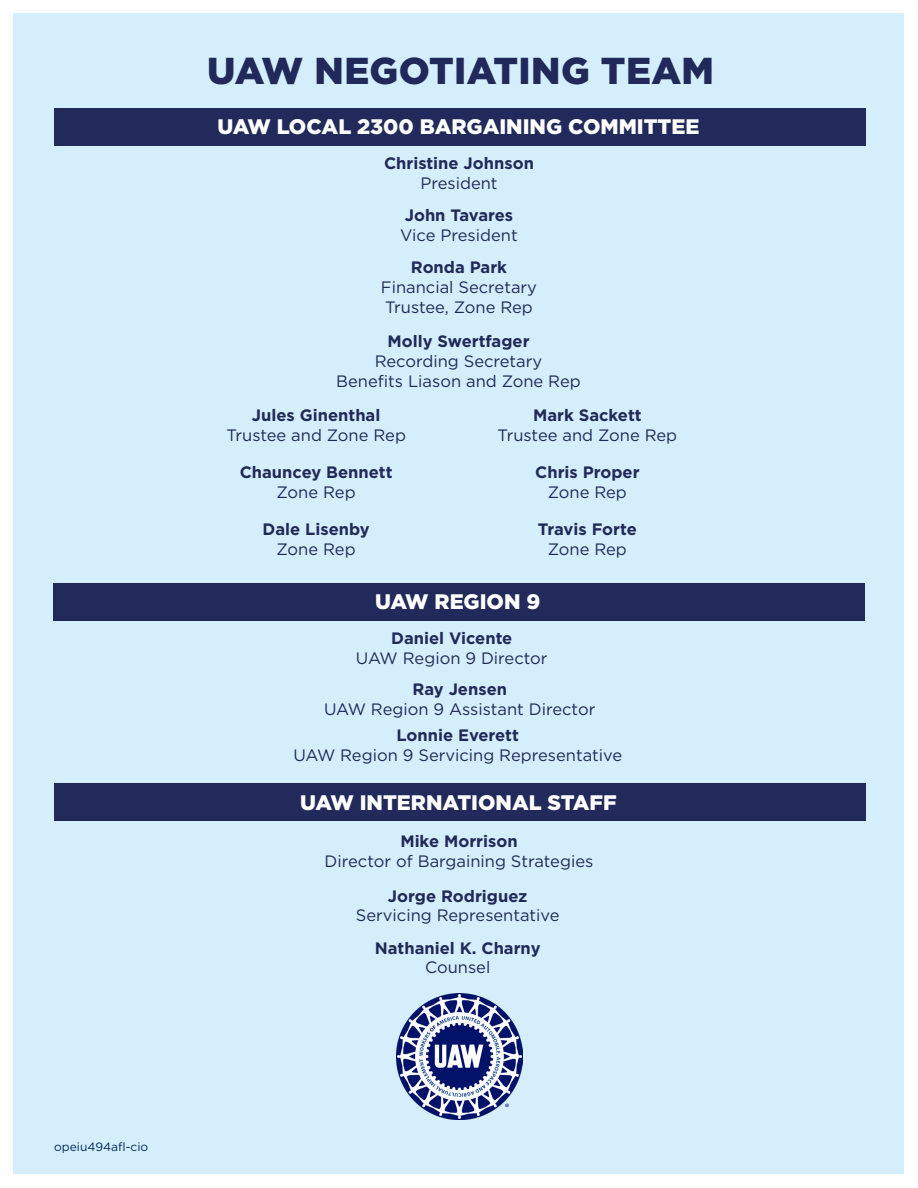
<style>
.page{position:relative;width:918px;height:1188px;background:#fff}
.page>*{position:absolute;margin:0;border:0;box-sizing:border-box;transform-origin:0 0}
.t1{font:900 37.5px "Gotham";letter-spacing:.01em;color:#20295a}
.t2{font:900 21px "Gotham";color:#fff}
.t3{font:16.5px "Gotham";color:#212959}
.t4{font:700 16.5px "Gotham";color:#212959}
.t5{font:12px "Gotham";color:#00295c}
</style>
<div class="page">
<div style="left:14px;top:14px;width:890px;height:1160px;background:#d4eefb"></div>
<div style="left:53px;top:583px;width:812px;height:38px;background:#212a5a"></div>
<div style="left:54px;top:783px;width:811px;height:38px;background:#212a5a"></div>
<div style="left:54px;top:108px;width:811px;height:38px;background:#212a5a"></div>
<img style="left:397px;top:994px;width:126px;height:126px">
<p class="t1" style="left:207px;top:45px;width:508px">UAW NEGOTIATING TEAM</p>
<p class="t2" style="left:217px;top:112px;width:484px">UAW LOCAL 2300 BARGAINING COMMITTEE</p>
<p class="t4" style="left:384px;top:152px;width:151px">Christine Johnson</p>
<p class="t3" style="left:420px;top:172px;width:79px">President</p>
<p class="t4" style="left:405px;top:205px;width:110px">John Tavares</p>
<p class="t3" style="left:400px;top:225px;width:119px">Vice President</p>
<p class="t4" style="left:411px;top:256px;width:98px">Ronda Park</p>
<p class="t3" style="left:381px;top:277px;width:158px">Financial Secretary</p>
<p class="t3" style="left:385px;top:296px;width:149px">Trustee, Zone Rep</p>
<p class="t4" style="left:387px;top:331px;width:144px">Molly Swertfager</p>
<p class="t3" style="left:375px;top:351px;width:169px">Recording Secretary</p>
<p class="t3" style="left:336px;top:371px;width:246px">Benefits Liason and Zone Rep</p>
<p class="t4" style="left:252px;top:404px;width:130px">Jules Ginenthal</p>
<p class="t3" style="left:226px;top:424px;width:181px">Trustee and Zone Rep</p>
<p class="t4" style="left:533px;top:404px;width:110px">Mark Sackett</p>
<p class="t3" style="left:498px;top:424px;width:181px">Trustee and Zone Rep</p>
<p class="t4" style="left:240px;top:461px;width:154px">Chauncey Bennett</p>
<p class="t3" style="left:277px;top:481px;width:81px">Zone Rep</p>
<p class="t4" style="left:263px;top:518px;width:109px">Dale Lisenby</p>
<p class="t3" style="left:277px;top:538px;width:81px">Zone Rep</p>
<p class="t4" style="left:535px;top:461px;width:106px">Chris Proper</p>
<p class="t3" style="left:548px;top:481px;width:81px">Zone Rep</p>
<p class="t4" style="left:538px;top:518px;width:100px">Travis Forte</p>
<p class="t3" style="left:548px;top:538px;width:81px">Zone Rep</p>
<p class="t2" style="left:375px;top:587px;width:167px">UAW REGION 9</p>
<p class="t4" style="left:391px;top:627px;width:123px">Daniel Vicente</p>
<p class="t3" style="left:356px;top:648px;width:193px">UAW Region 9 Director</p>
<p class="t4" style="left:412px;top:679px;width:96px">Ray Jensen</p>
<p class="t3" style="left:324px;top:699px;width:273px">UAW Region 9 Assistant Director</p>
<p class="t4" style="left:397px;top:724px;width:124px">Lonnie Everett</p>
<p class="t3" style="left:293px;top:744px;width:330px">UAW Region 9 Servicing Representative</p>
<p class="t2" style="left:300px;top:788px;width:318px">UAW INTERNATIONAL STAFF</p>
<p class="t4" style="left:400px;top:830px;width:119px">Mike Morrison</p>
<p class="t3" style="left:325px;top:850px;width:270px">Director of Bargaining Strategies</p>
<p class="t4" style="left:388px;top:885px;width:141px">Jorge Rodriguez</p>
<p class="t3" style="left:356px;top:905px;width:205px">Servicing Representative</p>
<p class="t4" style="left:375px;top:937px;width:167px">Nathaniel K. Charny</p>
<p class="t3" style="left:425px;top:957px;width:67px">Counsel</p>
<p class="t5" style="left:54px;top:1139px;width:96px">opeiu494afl-cio</p>
</div>
